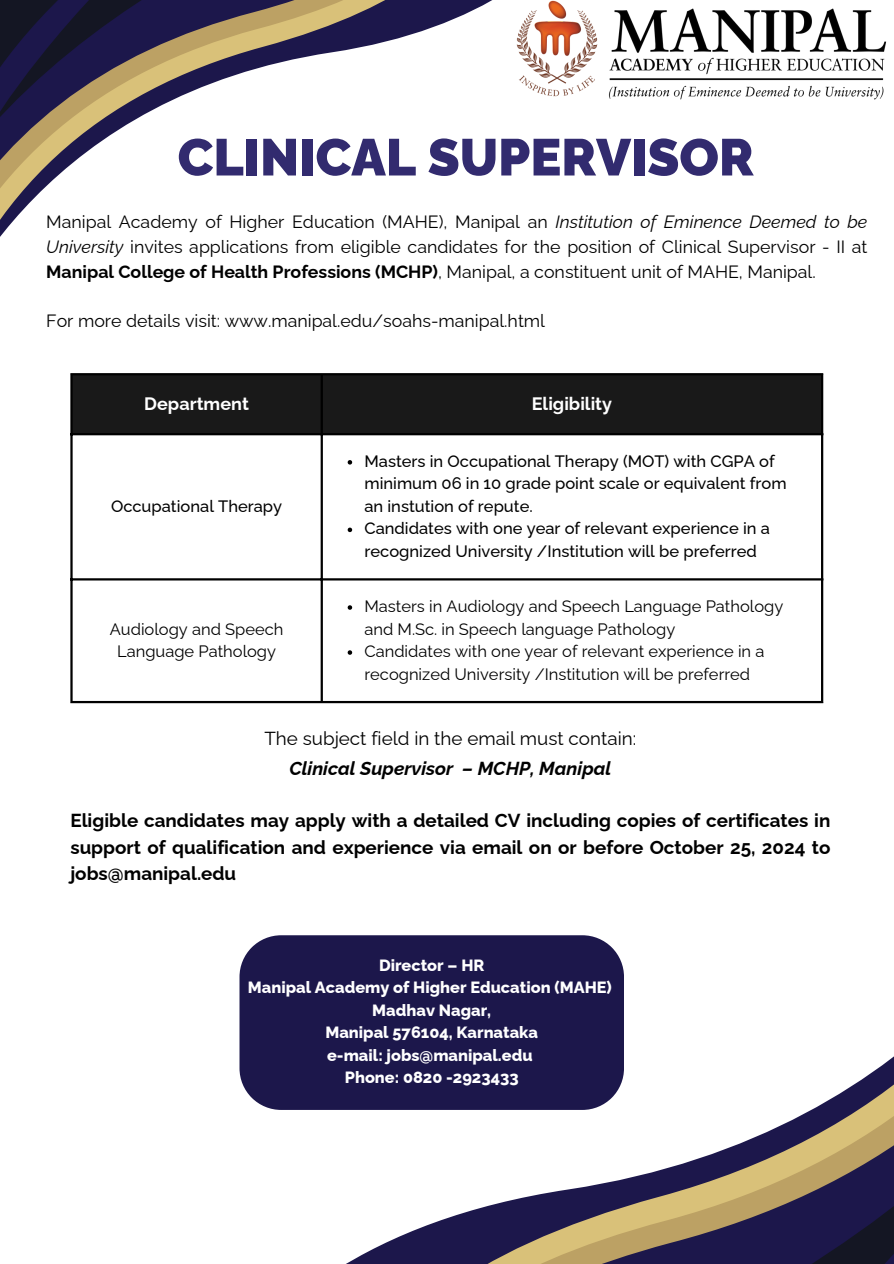
<style>
.page{position:relative;width:894px;height:1264px;background:#fff}
.page>*{position:absolute;margin:0;border:0;box-sizing:border-box;transform-origin:0 0}
.t1{font:900 51.75px "Raleway";color:#322b6f}
.t2{font:700 18.75px/26.2px "Raleway";color:#000;text-align:justify}
.t3{font:18.75px "Raleway";color:#000}
.t4{font:italic 700 18.75px "Raleway";color:#000}
.t5{font:700 18px "Raleway";color:#fff}
.t6{font:17.7px/24.8px "Raleway";color:#000;text-align:justify}
.t7{font:500 16.5px/22.5px "Raleway";color:#000}
.t8{font:16.5px/22.5px "Raleway";color:#000}
.t9{font:800 16.35px "Raleway";color:#fff}
.s1{font-style:italic}
.s2{font-weight:700}
</style>
<div class="page">
<svg style="left:326px;top:0;width:160px;height:54px;fill:#1c174b"></svg>
<svg style="left:0;top:0;width:326px;height:237px"></svg>
<svg style="left:363px;top:968px;width:261px;height:295px"></svg>
<svg style="left:852px;top:1057px;width:41px;height:29px"></svg>
<svg style="left:575px;top:1086px;width:318px;height:177px"></svg>
<img style="left:516px;top:0;width:371px;height:100px">
<div style="left:73px;top:375px;width:747px;height:58px;background:#191919"></div>
<svg style="left:347px;top:460px;width:5px;height:4px"></svg>
<svg style="left:347px;top:527px;width:5px;height:5px"></svg>
<svg style="left:347px;top:605px;width:5px;height:4px"></svg>
<svg style="left:347px;top:650px;width:5px;height:4px"></svg>
<hr style="left:70px;top:375px;width:3px;height:326px;background:#000">
<hr style="left:320px;top:375px;width:3px;height:326px;background:#000">
<hr style="left:820px;top:375px;width:3px;height:326px;background:#000">
<hr style="left:70px;top:373px;width:753px;height:2px;background:#000">
<hr style="left:70px;top:433px;width:753px;height:2px;background:#000">
<hr style="left:70px;top:578px;width:753px;height:2px;background:#000">
<hr style="left:70px;top:701px;width:753px;height:2px;background:#000">
<div style="left:239px;top:935px;width:384px;height:174px;background:#1c174b"></div>
<p class="t1" style="left:178px;top:127px;width:577px">CLINICAL SUPERVISOR</p>
<p class="t6" style="left:46px;top:209px;width:822px">Manipal Academy of Higher Education (MAHE), Manipal an <span class="s1">Institution of Eminence Deemed to be University</span> invites applications from eligible candidates for the position of Clinical Supervisor - II at <span class="s2">Manipal College of Health Professions (MCHP)</span>, Manipal, a constituent unit of MAHE, Manipal.</p>
<p class="t6" style="left:46px;top:308px;width:500px">For more details visit: www.manipal.edu/soahs-manipal.html</p>
<p class="t5" style="left:144px;top:393px;width:106px">Department</p>
<h1 class="t5" style="left:531px;top:393px;width:82px">Eligibility</h1>
<h3 class="t7" style="left:111px;top:495px;width:173px">Occupational Therapy</h3>
<p class="t8" style="left:110px;top:617px;width:175px;text-align:center">Audiology and Speech<br>Language Pathology</p>
<h3 class="t7" style="left:364px;top:450px;width:423px">Masters in Occupational Therapy (MOT) with CGPA of minimum 06 in 10 grade point scale or equivalent from an instution of repute.</h3>
<p class="t7" style="left:364px;top:517px;width:407px">Candidates with one year of relevant experience in a recognized University /Institution will be preferred</p>
<p class="t8" style="left:364px;top:595px;width:420px">Masters in Audiology and Speech Language Pathology and M.Sc. in Speech language Pathology</p>
<p class="t8" style="left:364px;top:640px;width:401px">Candidates with one year of relevant experience in a recognized University /Institution will be preferred</p>
<p class="t3" style="left:264px;top:727px;width:373px">The subject field in the email must contain:</p>
<h3 class="t4" style="left:289px;top:757px;width:323px">Clinical Supervisor – MCHP, Manipal</h3>
<h2 class="t2" style="left:70px;top:807px;width:761px">Eligible candidates may apply with a detailed CV including copies of certificates in support of qualification and experience via email on or before October 25, 2024 to jobs@manipal.edu</h2>
<h2 class="t9" style="left:379px;top:955px;width:107px">Director – HR</h2>
<p class="t9" style="left:248px;top:977px;width:365px">Manipal Academy of Higher Education (MAHE)</p>
<p class="t9" style="left:372px;top:1000px;width:120px">Madhav Nagar,</p>
<p class="t9" style="left:325px;top:1022px;width:214px">Manipal 576104, Karnataka</p>
<p class="t9" style="left:327px;top:1045px;width:207px">e-mail: jobs@manipal.edu</p>
<p class="t9" style="left:345px;top:1067px;width:175px">Phone: 0820 -2923433</p>
</div>
